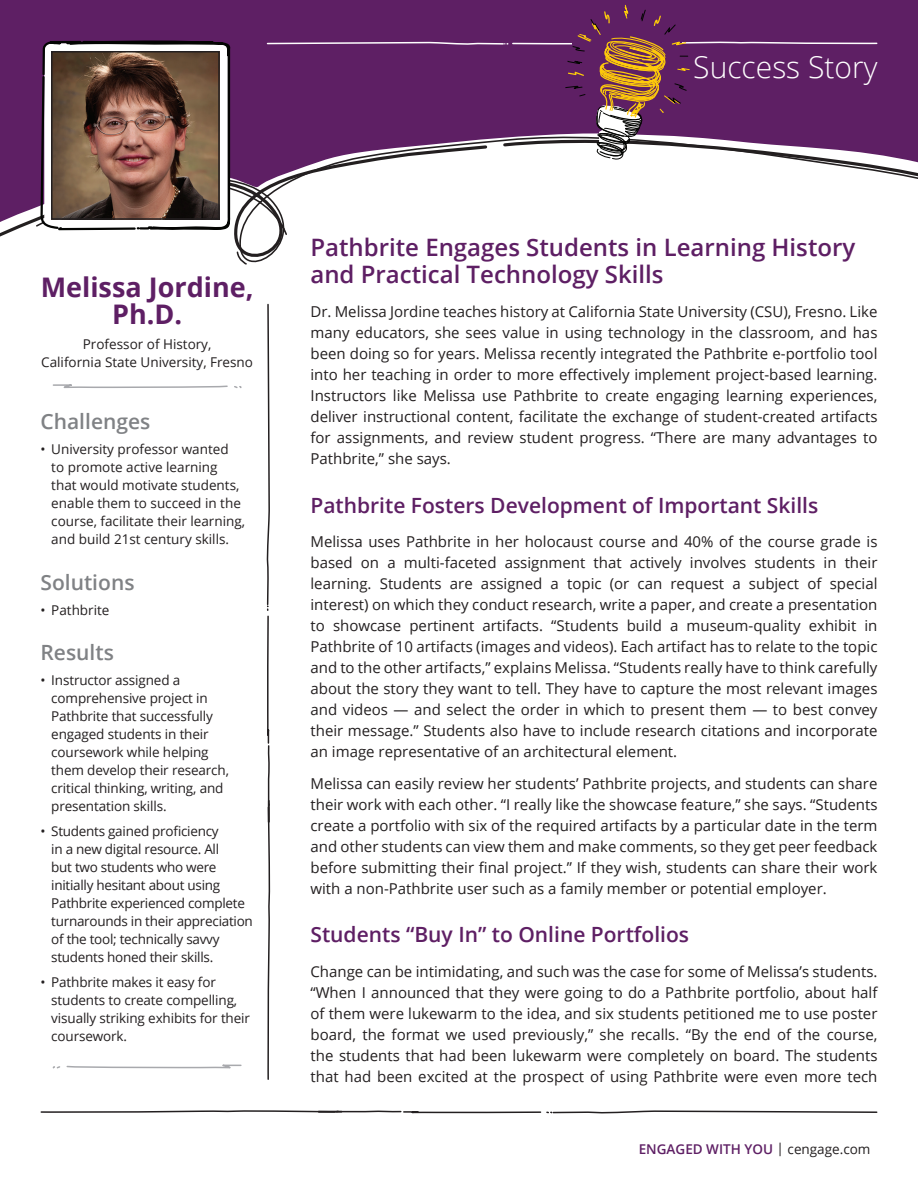
<style>
.page{position:relative;width:918px;height:1188px;background:#fff}
.page>*{position:absolute;margin:0;border:0;box-sizing:border-box;transform-origin:0 0}
.t1{font:300 30px "Open Sans";color:#fff}
.t2{font:700 27px/27px "Open Sans";color:#5e1f64;text-align:center}
.t3{font:600 24px/27px "Open Sans";color:#5e1f64}
.t4{font:600 21px "Open Sans";color:#5e1f64}
.t5{font:600 21px "Open Sans";color:#808285}
.t6{font:15px/21px "Open Sans";color:#231f20;text-align:justify}
.t7{font:13.5px/18px "Open Sans";letter-spacing:-.01em;color:#231f20}
.t8{font:600 13.5px "Open Sans";color:#5e1f64}
.s1{font-weight:400;color:#231f20}
</style>
<div class="page">
<div style="left:0;top:0;width:918px;height:133px;background:#5e1f64"></div>
<svg style="left:0;top:133px;width:26px;height:104px"></svg>
<svg style="left:232px;top:127px;width:686px;height:138px"></svg>
<svg style="left:266px;top:303px;width:5px;height:777px"></svg>
<svg style="left:52px;top:384px;width:190px;height:4px"></svg>
<svg style="left:52px;top:1064px;width:190px;height:5px"></svg>
<svg style="left:40px;top:1110px;width:838px;height:4px"></svg>
<svg style="left:26px;top:0;width:206px;height:231px"></svg>
<img style="left:54px;top:54px;width:163px;height:163px">
<div style="left:51px;top:51px;width:169px;height:169px;border:2px solid #231f20"></div>
<svg style="left:266px;top:5px;width:612px;height:158px;background:#703a70"></svg>
<h1 class="t1" style="left:693px;top:47px;width:186px">Success Story</h1>
<h2 class="t2" style="left:41px;top:274px;width:214px">Melissa Jordine,<br>Ph.D.</h2>
<p class="t7" style="left:41px;top:335px;width:213px;text-align:center">Professor of History,<br>California State University, Fresno</p>
<h3 class="t5" style="left:40px;top:407px;width:111px">Challenges</h3>
<p class="t7" style="left:51px;top:440px;width:195px;text-indent:-11px">• University professor wanted<br>to promote active learning that would motivate students, enable them to succeed in the course, facilitate their learning, and build 21st century skills.</p>
<h3 class="t5" style="left:40px;top:568px;width:96px">Solutions</h3>
<p class="t7" style="left:40px;top:601px;width:71px">• Pathbrite</p>
<h3 class="t5" style="left:40px;top:638px;width:75px">Results</h3>
<p class="t7" style="left:51px;top:671px;width:179px;text-indent:-11px">• Instructor assigned a comprehensive project in<br>Pathbrite that successfully engaged students in their coursework while helping them develop their research, critical thinking, writing, and presentation skills.</p>
<p class="t7" style="left:51px;top:822px;width:203px;text-indent:-11px">• Students gained proficiency<br>in a new digital resource. All<br>but two students who were initially hesitant about using<br>Pathbrite experienced complete turnarounds in their appreciation of the tool; technically savvy students honed their skills.</p>
<p class="t7" style="left:51px;top:972px;width:200px;text-indent:-11px">• Pathbrite makes it easy for students to create compelling, visually striking exhibits for their coursework.</p>
<h3 class="t3" style="left:310px;top:233px;width:546px">Pathbrite Engages Students in Learning History and Practical Technology Skills</h3>
<p class="t6" style="left:310px;top:301px;width:569px">Dr. Melissa Jordine teaches history at California State University (CSU), Fresno. Like many educators, she sees value in using technology in the classroom, and has been doing so for years. Melissa recently integrated the Pathbrite e-portfolio tool into her teaching in order to more effectively implement project-based learning.<br>Instructors like Melissa use Pathbrite to create engaging learning experiences, deliver instructional content, facilitate the exchange of student-created artifacts for assignments, and review student progress. “There are many advantages to Pathbrite,” she says.</p>
<h3 class="t4" style="left:310px;top:491px;width:509px">Pathbrite Fosters Development of Important Skills</h3>
<p class="t6" style="left:310px;top:531px;width:569px">Melissa uses Pathbrite in her holocaust course and 40% of the course grade is based on a multi-faceted assignment that actively involves students in their learning. Students are assigned a topic (or can request a subject of special interest) on which they conduct research, write a paper, and create a presentation to showcase pertinent artifacts. “Students build a museum-quality exhibit in Pathbrite of 10 artifacts (images and videos). Each artifact has to relate to the topic and to the other artifacts,” explains Melissa. “Students really have to think carefully about the story they want to tell. They have to capture the most relevant images and videos — and select the order in which to present them — to best convey their message.” Students also have to include research citations and incorporate an image representative of an architectural element.</p>
<p class="t6" style="left:310px;top:773px;width:569px">Melissa can easily review her students’ Pathbrite projects, and students can share their work with each other. “I really like the showcase feature,” she says. “Students create a portfolio with six of the required artifacts by a particular date in the term and other students can view them and make comments, so they get peer feedback before submitting their final project.” If they wish, students can share their work with a non-Pathbrite user such as a family member or potential employer.</p>
<h3 class="t4" style="left:310px;top:920px;width:380px">Students “Buy In” to Online Portfolios</h3>
<p class="t6" style="left:310px;top:961px;width:569px">Change can be intimidating, and such was the case for some of Melissa’s students. “When I announced that they were going to do a Pathbrite portfolio, about half of them were lukewarm to the idea, and six students petitioned me to use poster board, the format we used previously,” she recalls. “By the end of the course, the students that had been lukewarm were completely on board. The students that had been excited at the prospect of using Pathbrite were even more tech</p>
<p class="t8" style="left:639px;top:1140px;width:233px">ENGAGED WITH YOU <span class="s1">| cengage.com</span></p>
</div>
